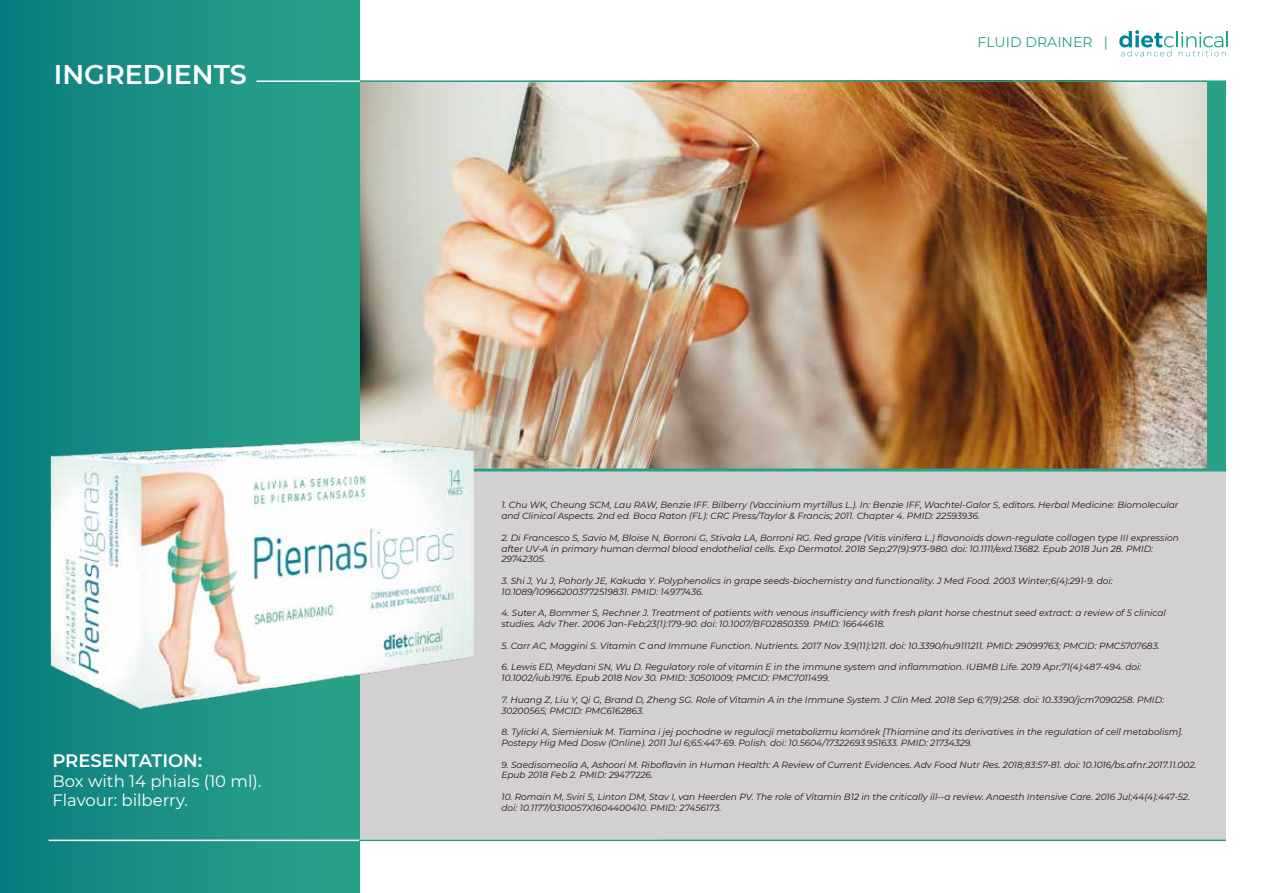
<style>
.page{position:relative;width:1263px;height:893px;background:#fff}
.page>*{position:absolute;margin:0;border:0;box-sizing:border-box;transform-origin:0 0}
.t1{font:600 27px "Montserrat";color:#fff}
.t2{font:600 18px "Montserrat";color:#fff}
.t3{font:16.5px/19.8px "Montserrat";color:#fff}
.t4{font:14.1px "Montserrat";color:#27a189}
.t5{font:italic 9px/10.8px "Montserrat";color:#1f1410}
.t6{font:7.5px "Montserrat";color:#464545}
</style>
<div class="page">
<div style="left:1082px;top:81px;width:144px;height:410px;background:#27a189"></div>
<img style="left:359px;top:82px;width:847px;height:386px">
<div style="left:355px;top:470px;width:871px;height:370px;background:#d3d0d1"></div>
<hr style="left:355px;top:468px;width:871px;height:3px;background:#27a189">
<div style="left:0;top:0;width:359px;height:893px;background:linear-gradient(to right,#097e7f,#2da48a)"></div>
<hr style="left:256px;top:80px;width:407px;height:2px;background:#fff">
<hr style="left:49px;top:840px;width:613px;height:1px;background:#fff">
<hr style="left:359px;top:840px;width:867px;height:1px;background:#27a189">
<hr style="left:360px;top:80px;width:866px;height:2px;background:#27a189">
<img style="left:0;top:303px;width:489px;height:529px">
<svg style="left:1119px;top:30px;width:109px;height:26px"></svg>
<h1 class="t1" style="left:54px;top:56px;width:195px">INGREDIENTS</h1>
<h2 class="t2" style="left:52px;top:748px;width:151px">PRESENTATION:</h2>
<h3 class="t3" style="left:52px;top:770px;width:210px">Box with 14 phials (10 ml).<br>Flavour: bilberry.</h3>
<h3 class="t4" style="left:977px;top:33px;width:132px">FLUID DRAINER |</h3>
<p class="t5" style="left:501px;top:499px;width:679px">1. Chu WK, Cheung SCM, Lau RAW, Benzie IFF. Bilberry (Vaccinium myrtillus L.). In: Benzie IFF, Wachtel-Galor S, editors. Herbal Medicine: Biomolecular and Clinical Aspects. 2nd ed. Boca Raton (FL): CRC Press/Taylor &amp; Francis; 2011. Chapter 4. PMID: 22593936.</p>
<p class="t5" style="left:501px;top:532px;width:679px">2. Di Francesco S, Savio M, Bloise N, Borroni G, Stivala LA, Borroni RG. Red grape (Vitis vinifera L.) flavonoids down-regulate collagen type III expression after UV-A in primary human dermal blood endothelial cells. Exp Dermatol. 2018 Sep;27(9):973-980. doi: 10.1111/exd.13682. Epub 2018 Jun 28. PMID:<br>29742305.</p>
<p class="t5" style="left:501px;top:575px;width:613px">3. Shi J, Yu J, Pohorly JE, Kakuda Y. Polyphenolics in grape seeds-biochemistry and functionality. J Med Food. 2003 Winter;6(4):291-9. doi:<br>10.1089/109662003772519831. PMID: 14977436.</p>
<p class="t5" style="left:501px;top:607px;width:666px">4. Suter A, Bommer S, Rechner J. Treatment of patients with venous insufficiency with fresh plant horse chestnut seed extract: a review of 5 clinical studies. Adv Ther. 2006 Jan-Feb;23(1):179-90. doi: 10.1007/BF02850359. PMID: 16644618.</p>
<p class="t5" style="left:501px;top:640px;width:660px">5. Carr AC, Maggini S. Vitamin C and Immune Function. Nutrients. 2017 Nov 3;9(11):1211. doi: 10.3390/nu9111211. PMID: 29099763; PMCID: PMC5707683.</p>
<p class="t5" style="left:501px;top:661px;width:642px">6. Lewis ED, Meydani SN, Wu D. Regulatory role of vitamin E in the immune system and inflammation. IUBMB Life. 2019 Apr;71(4):487-494. doi:<br>10.1002/iub.1976. Epub 2018 Nov 30. PMID: 30501009; PMCID: PMC7011499.</p>
<p class="t5" style="left:501px;top:694px;width:664px">7. Huang Z, Liu Y, Qi G, Brand D, Zheng SG. Role of Vitamin A in the Immune System. J Clin Med. 2018 Sep 6;7(9):258. doi: 10.3390/jcm7090258. PMID:<br>30200565; PMCID: PMC6162863.</p>
<p class="t5" style="left:501px;top:726px;width:683px">8. Tylicki A, Siemieniuk M. Tiamina i jej pochodne w regulacji metabolizmu komórek [Thiamine and its derivatives in the regulation of cell metabolism].<br>Postepy Hig Med Dosw (Online). 2011 Jul 6;65:447-69. Polish. doi: 10.5604/17322693.951633. PMID: 21734329.</p>
<p class="t5" style="left:501px;top:759px;width:696px">9. Saedisomeolia A, Ashoori M. Riboflavin in Human Health: A Review of Current Evidences. Adv Food Nutr Res. 2018;83:57-81. doi: 10.1016/bs.afnr.2017.11.002.<br>Epub 2018 Feb 2. PMID: 29477226.</p>
<p class="t5" style="left:501px;top:791px;width:690px">10. Romain M, Sviri S, Linton DM, Stav I, van Heerden PV. The role of Vitamin B12 in the critically ill--a review. Anaesth Intensive Care. 2016 Jul;44(4):447-52. doi: 10.1177/0310057X1604400410. PMID: 27456173.</p>
<p class="t6" style="left:925px;top:731px;width:6px">3</p>
</div>
